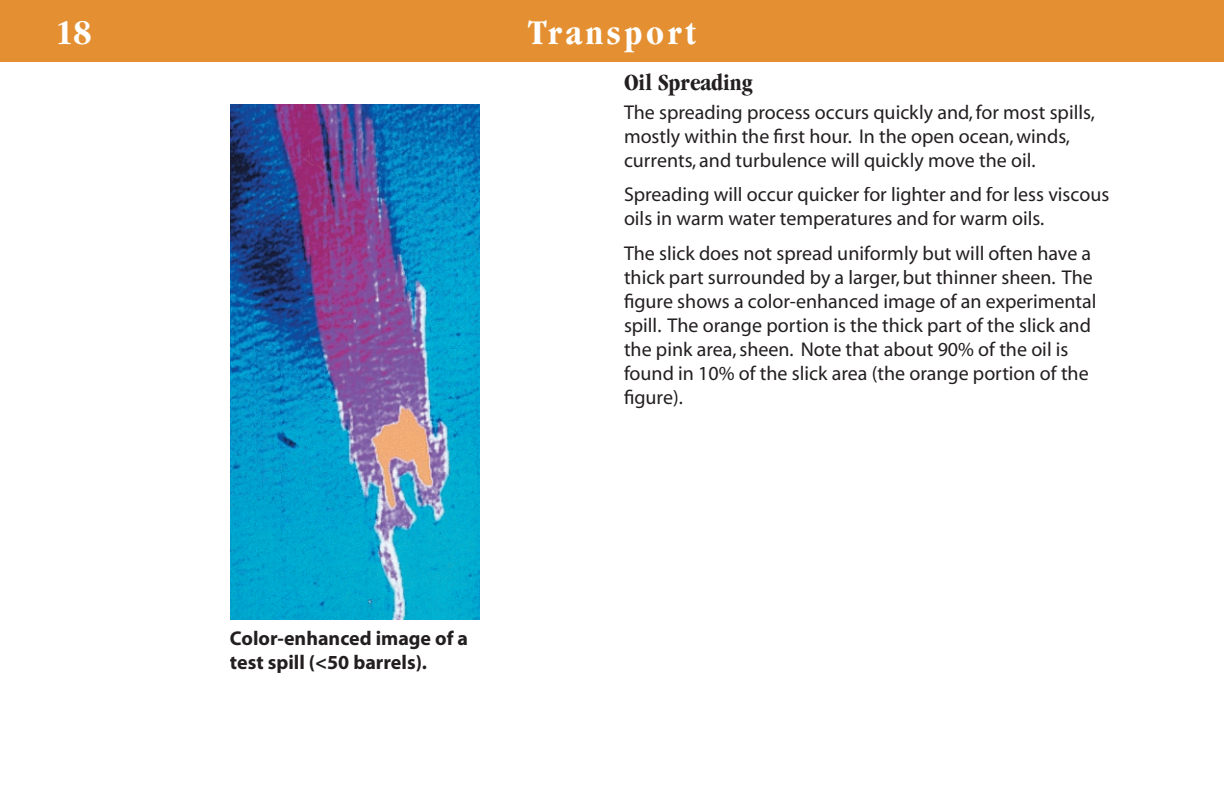
<style>
.page{position:relative;width:1224px;height:792px;background:#fff}
.page>*{position:absolute;margin:0;border:0;box-sizing:border-box;transform-origin:0 0}
.t1{font:700 condensed 36px "Garamond";letter-spacing:.1em;color:#fff}
.t2{font:700 condensed 24px "Garamond";color:#231f20}
.t3{font:20px/24px "Myriad";color:#231f20}
.t4{font:700 20px/24px "Myriad";color:#231f20}
</style>
<div class="page">
<div style="left:0;top:0;width:1224px;height:62px;background:#e49032"></div>
<img style="left:230px;top:104px;width:250px;height:516px">
<h1 class="t1" style="left:55px;top:12px;width:37px">18</h1>
<h1 class="t1" style="left:529px;top:12px;width:168px">Transport</h1>
<p class="t2" style="left:624px;top:69px;width:130px">Oil Spreading</p>
<p class="t3" style="left:624px;top:101px;width:472px">The spreading process occurs quickly and, for most spills, mostly within the first hour. In the open ocean, winds, currents, and turbulence will quickly move the oil.</p>
<p class="t3" style="left:624px;top:184px;width:487px">Spreading will occur quicker for lighter and for less viscous oils in warm water temperatures and for warm oils.</p>
<p class="t3" style="left:624px;top:242px;width:474px">The slick does not spread uniformly but will often have a thick part surrounded by a larger, but thinner sheen. The figure shows a color-enhanced image of an experimental spill. The orange portion is the thick part of the slick and the pink area, sheen. Note that about 90% of the oil is found in 10% of the slick area (the orange portion of the figure).</p>
<p class="t4" style="left:230px;top:627px;width:240px">Color-enhanced image of a test spill (&lt;50 barrels).</p>
</div>
